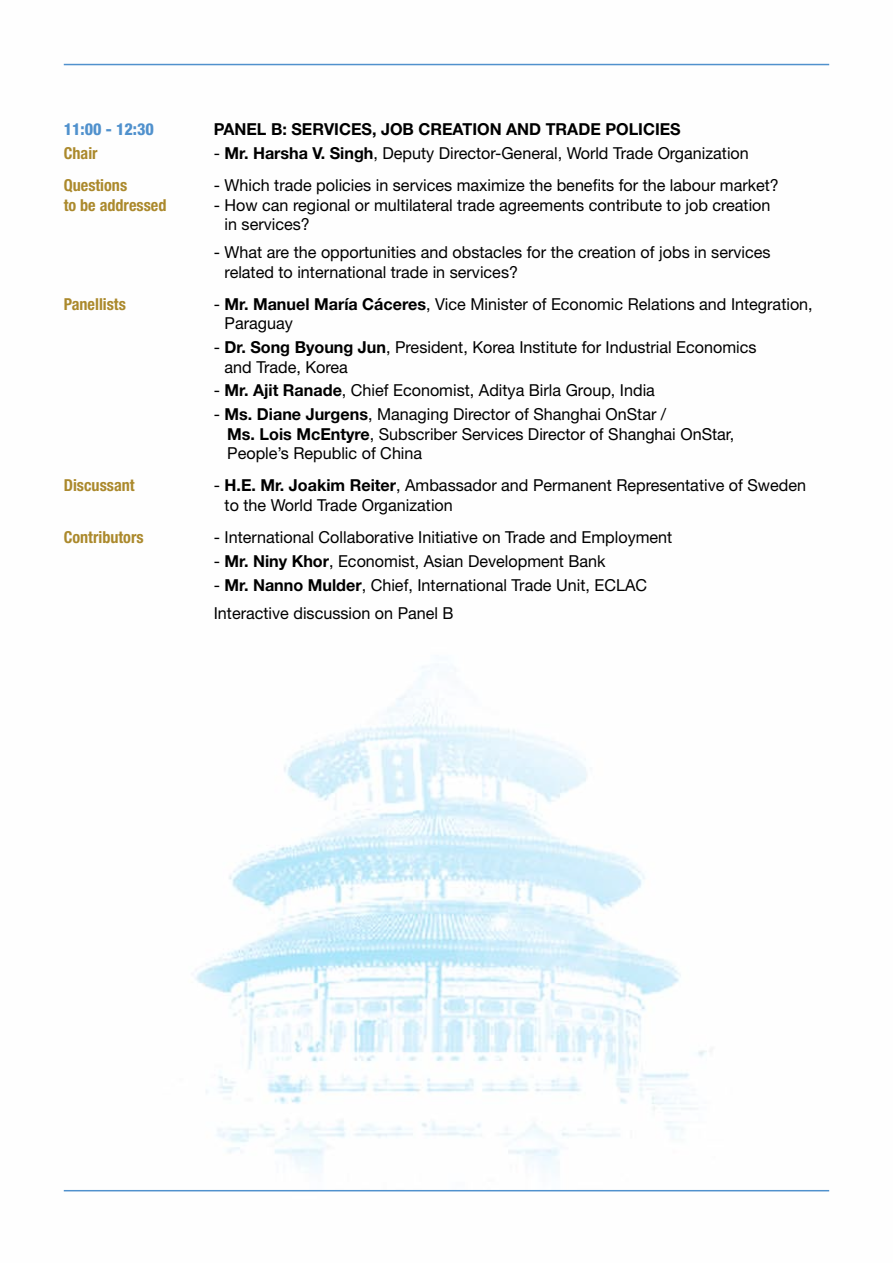
<style>
.page{position:relative;width:893px;height:1263px;background:#fff}
.page>*{position:absolute;margin:0;border:0;box-sizing:border-box;transform-origin:0 0}
.t1{font:16.5px/19.5px "Helvetica Neue LT Std";color:#000}
.t2{font:700 condensed 16.5px "Helvetica Neue LT Std";color:#ab892c}
.t3{font:700 16.5px "Helvetica Neue LT Std";color:#000}
.t4{font:800 condensed 16.5px "Helvetica Neue LT Std";color:#5091cd}
.s1{font-weight:700}
</style>
<div class="page">
<img style="left:63px;top:63px;width:767px;height:1129px">
<hr style="left:64px;top:1190px;width:765px;height:1px;background:#5091cd">
<hr style="left:64px;top:64px;width:765px;height:1px;background:#5091cd">
<p class="t4" style="left:64px;top:119px;width:92px">11:00 - 12:30</p>
<p class="t3" style="left:214px;top:119px;width:468px">Panel B: Services, job creation and trade policies</p>
<p class="t2" style="left:64px;top:143px;width:35px">Chair</p>
<p class="t1" style="left:214px;top:143px;width:537px">- <span class="s1">Mr. Harsha V. Singh</span>, Deputy Director-General, World Trade Organization</p>
<p class="t2" style="left:64px;top:175px;width:65px">Questions</p>
<p class="t1" style="left:214px;top:175px;width:567px">- Which trade policies in services maximize the benefits for the labour market?</p>
<p class="t2" style="left:64px;top:195px;width:104px">to be addressed</p>
<p class="t1" style="left:225px;top:195px;width:547px;text-indent:-11px">- How can regional or multilateral trade agreements contribute to job creation in services?</p>
<p class="t1" style="left:225px;top:242px;width:547px;text-indent:-11px">- What are the opportunities and obstacles for the creation of jobs in services related to international trade in services?</p>
<p class="t2" style="left:64px;top:294px;width:64px">Panellists</p>
<p class="t1" style="left:225px;top:294px;width:590px;text-indent:-11px">- <span class="s1">Mr. Manuel María Cáceres</span>, Vice Minister of Economic Relations and Integration,<br>Paraguay</p>
<p class="t1" style="left:225px;top:337px;width:533px;text-indent:-11px">- <span class="s1">Dr. Song Byoung Jun</span>, President, Korea Institute for Industrial Economics and Trade, Korea</p>
<p class="t1" style="left:214px;top:381px;width:443px">- <span class="s1">Mr. Ajit Ranade</span>, Chief Economist, Aditya Birla Group, India</p>
<p class="t1" style="left:227px;top:404px;width:509px;text-indent:-13px">- <span class="s1">Ms. Diane Jurgens</span>, Managing Director of Shanghai OnStar /<br><span class="s1">Ms. Lois McEntyre</span>, Subscriber Services Director of Shanghai OnStar,<br>People’s Republic of China</p>
<p class="t2" style="left:64px;top:476px;width:72px">Discussant</p>
<p class="t1" style="left:225px;top:476px;width:583px;text-indent:-11px">- <span class="s1">H.E. Mr. Joakim Reiter</span>, Ambassador and Permanent Representative of Sweden to the World Trade Organization</p>
<p class="t2" style="left:64px;top:527px;width:81px">Contributors</p>
<p class="t1" style="left:214px;top:527px;width:460px">- International Collaborative Initiative on Trade and Employment</p>
<p class="t1" style="left:214px;top:551px;width:393px">- <span class="s1">Mr. Niny Khor</span>, Economist, Asian Development Bank</p>
<p class="t1" style="left:214px;top:571px;width:435px;line-height:28px">- <span class="s1">Mr. Nanno Mulder</span>, Chief, International Trade Unit, ECLAC<br>Interactive discussion on Panel B</p>
</div>
